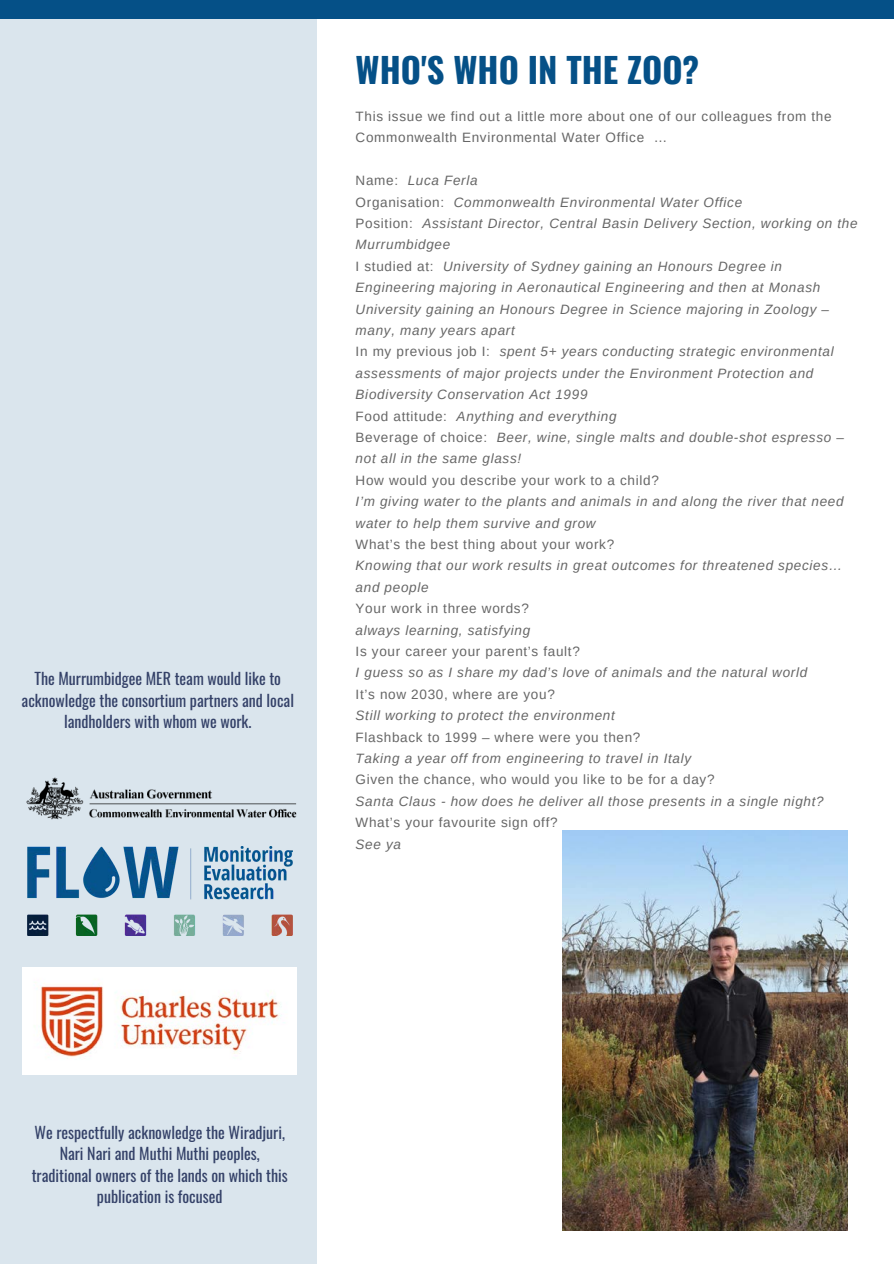
<style>
.page{position:relative;width:894px;height:1264px;background:#fff}
.page>*{position:absolute;margin:0;border:0;box-sizing:border-box;transform-origin:0 0}
.t1{font:700 34.5px "Oswald";color:#055087}
.t2{font:15.9px/21.5px "Oswald";color:#344168;text-align:center}
.t3{font:italic 13.5px/21.5px "Arimo";letter-spacing:.05em;color:#666}
.t4{font:13.5px/21.5px "Arimo";letter-spacing:.05em;color:#666}
.s1{font-style:normal}
</style>
<div class="page">
<div style="left:0;top:19px;width:317px;height:1244px;background:#dae5ed"></div>
<div style="left:0;top:0;width:893px;height:19px;background:#055087"></div>
<img style="left:22px;top:967px;width:274px;height:107px">
<img style="left:26px;top:777px;width:271px;height:85px">
<img style="left:28px;top:846px;width:264px;height:89px">
<img style="left:562px;top:830px;width:285px;height:400px">
<p class="t2" style="left:22px;top:667px;width:274px">The Murrumbidgee MER team would like to acknowledge the consortium partners and local landholders with whom we work.</p>
<h1 class="t1" style="left:355px;top:43px;width:345px">WHO'S WHO IN THE ZOO?</h1>
<p class="t4" style="left:355px;top:105px;width:477px">This issue we find out a little more about one of our colleagues from the<br>Commonwealth Environmental Water Office …</p>
<p class="t3" style="left:355px;top:170px;width:503px"><span class="s1">Name:</span> Luca Ferla<br><span class="s1">Organisation:</span> Commonwealth Environmental Water Office<br><span class="s1">Position:</span> Assistant Director, Central Basin Delivery Section, working on the Murrumbidgee<br><span class="s1">I studied at:</span> University of Sydney gaining an Honours Degree in Engineering majoring in Aeronautical Engineering and then at Monash University gaining an Honours Degree in Science majoring in Zoology – many, many years apart<br><span class="s1">In my previous job I:</span> spent 5+ years conducting strategic environmental assessments of major projects under the Environment Protection and Biodiversity Conservation Act 1999<br><span class="s1">Food attitude:</span> Anything and everything<br><span class="s1">Beverage of choice:</span> Beer, wine, single malts and double-shot espresso – not all in the same glass!</p>
<p class="t4" style="left:355px;top:469px;width:305px">How would you describe your work to a child?</p>
<p class="t3" style="left:355px;top:490px;width:489px">I’m giving water to the plants and animals in and along the river that need water to help them survive and grow</p>
<p class="t4" style="left:355px;top:533px;width:260px">What’s the best thing about your work?</p>
<p class="t3" style="left:355px;top:555px;width:488px">Knowing that our work results in great outcomes for threatened species… and people</p>
<p class="t4" style="left:355px;top:597px;width:175px">Your work in three words?</p>
<p class="t3" style="left:355px;top:619px;width:176px">always learning, satisfying</p>
<p class="t4" style="left:355px;top:640px;width:226px">Is your career your parent’s fault?</p>
<p class="t3" style="left:355px;top:662px;width:453px">I guess so as I share my dad’s love of animals and the natural world</p>
<p class="t4" style="left:355px;top:683px;width:201px">It’s now 2030, where are you?</p>
<p class="t3" style="left:355px;top:704px;width:260px">Still working to protect the environment</p>
<p class="t4" style="left:355px;top:726px;width:286px">Flashback to 1999 – where were you then?</p>
<p class="t3" style="left:355px;top:747px;width:337px">Taking a year off from engineering to travel in Italy</p>
<p class="t4" style="left:355px;top:769px;width:360px">Given the chance, who would you like to be for a day?</p>
<p class="t3" style="left:355px;top:790px;width:469px">Santa Claus - how does he deliver all those presents in a single night?</p>
<p class="t4" style="left:355px;top:811px;width:203px">What’s your favourite sign off?</p>
<p class="t3" style="left:355px;top:833px;width:47px">See ya</p>
<p class="t2" style="left:32px;top:1120px;width:257px">We respectfully acknowledge the Wiradjuri, Nari Nari and Muthi Muthi peoples, traditional owners of the lands on which this publication is focused</p>
</div>
